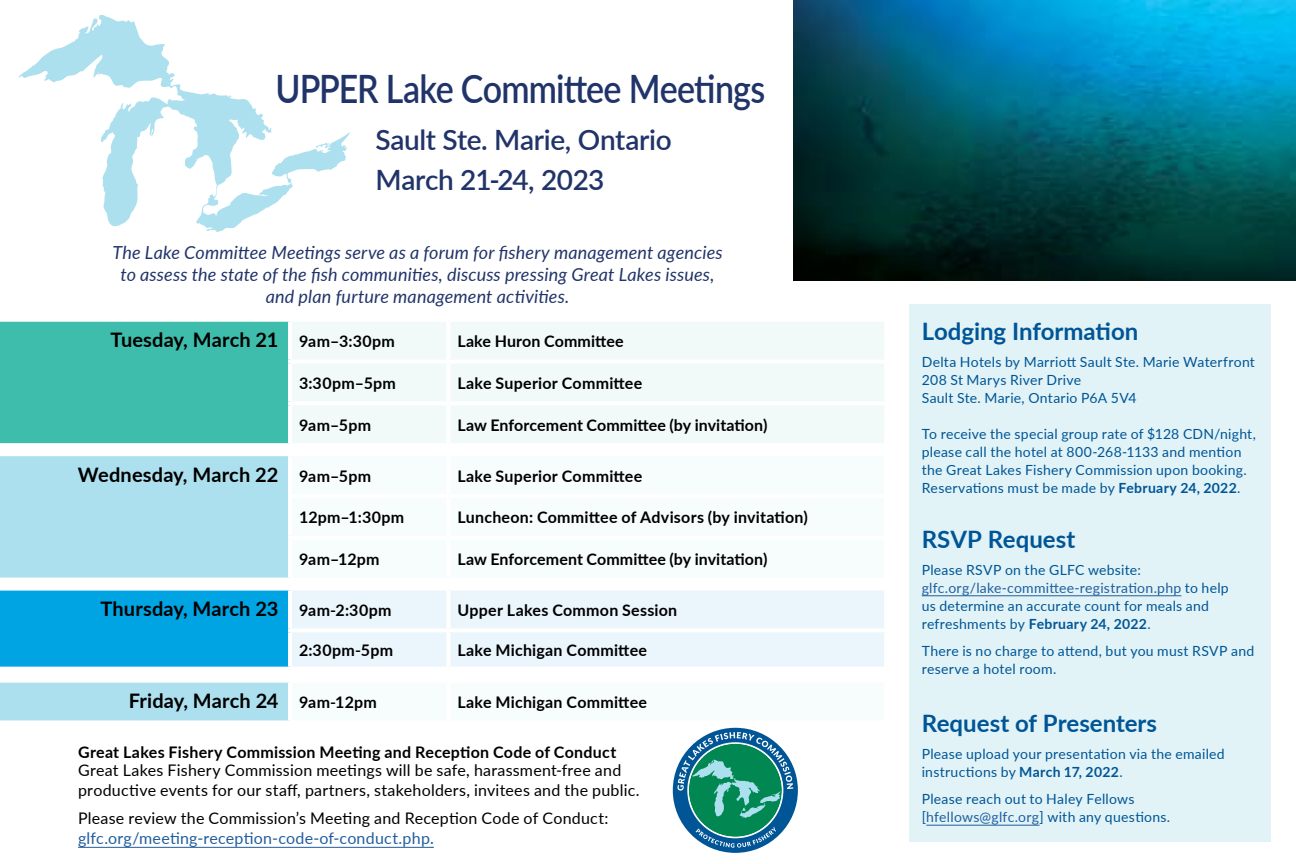
<style>
.page{position:relative;width:1296px;height:864px;background:#fff}
.page>*{position:absolute;margin:0;border:0;box-sizing:border-box;transform-origin:0 0}
.t1{font:600 39px "Lato";letter-spacing:-.025em;color:#21346a;scale:.87 1}
.t2{font:600 28px/40px "Lato";letter-spacing:-.015em;color:#21346a}
.t3{font:700 24px "Lato";color:#005596}
.t4{font:700 20px "Lato";letter-spacing:.005em;color:#000}
.t5{font:italic 18px/22px "Lato";letter-spacing:.01em;color:#21346a;text-align:center}
.t6{font:700 16px "Lato";letter-spacing:.015em;color:#000}
.t7{font:16px/20px "Lato";letter-spacing:.015em;color:#000}
.t8{font:14px/18px "Lato";letter-spacing:.02em;color:#005596}
.s1{font-size:16px}
.s2{color:#215e9e}
.s3{color:#005596}
.s4{font-weight:700}
</style>
<div class="page">
<div style="left:910px;top:304px;width:361px;height:537px;background:#e1f3f7"></div>
<div style="left:0;top:320px;width:290px;height:125px;background:#3ebdac"></div>
<div style="left:292px;top:322px;width:592px;height:121px;background:#f1faf9"></div>
<div style="left:0;top:454px;width:290px;height:126px;background:#ade0ee"></div>
<div style="left:0;top:589px;width:290px;height:80px;background:#00a4e3"></div>
<div style="left:292px;top:591px;width:592px;height:76px;background:#ebf5fc"></div>
<hr style="left:446px;top:591px;width:4px;height:37px;background:#fff">
<hr style="left:448px;top:628px;width:440px;height:4px;background:#fff">
<hr style="left:0;top:667px;width:290px;height:4px;background:#fff">
<hr style="left:288px;top:360px;width:160px;height:4px;background:#fff">
<hr style="left:448px;top:360px;width:440px;height:4px;background:#fff">
<hr style="left:288px;top:401px;width:160px;height:4px;background:#fff">
<hr style="left:448px;top:401px;width:440px;height:4px;background:#fff">
<hr style="left:288px;top:494px;width:160px;height:4px;background:#fff">
<hr style="left:288px;top:536px;width:160px;height:4px;background:#fff">
<hr style="left:288px;top:628px;width:160px;height:4px;background:#fff">
<hr style="left:446px;top:632px;width:4px;height:35px;background:#fff">
<hr style="left:446px;top:322px;width:4px;height:38px;background:#fff">
<hr style="left:446px;top:364px;width:4px;height:37px;background:#fff">
<hr style="left:446px;top:405px;width:4px;height:38px;background:#fff">
<svg style="left:0;top:589px;width:290px;height:2px"></svg>
<hr style="left:288px;top:591px;width:4px;height:37px;background:#fff">
<hr style="left:288px;top:632px;width:4px;height:35px;background:#fff">
<svg style="left:0;top:320px;width:290px;height:2px"></svg>
<hr style="left:288px;top:322px;width:4px;height:38px;background:#fff">
<hr style="left:288px;top:364px;width:4px;height:37px;background:#fff">
<hr style="left:288px;top:405px;width:4px;height:38px;background:#fff">
<svg style="left:0;top:443px;width:290px;height:2px"></svg>
<hr style="left:0;top:452px;width:290px;height:4px;background:#fff">
<hr style="left:288px;top:456px;width:4px;height:38px;background:#fff">
<hr style="left:288px;top:498px;width:4px;height:38px;background:#fff">
<hr style="left:288px;top:540px;width:4px;height:38px;background:#fff">
<hr style="left:0;top:578px;width:290px;height:4px;background:#fff">
<div style="left:0;top:681px;width:290px;height:41px;background:#ade0ee"></div>
<svg style="left:0;top:681px;width:289px;height:2px"></svg>
<svg style="left:0;top:720px;width:289px;height:2px"></svg>
<hr style="left:288px;top:683px;width:4px;height:37px;background:#fff">
<img style="left:794px;top:0;width:501px;height:281px">
<hr style="left:922px;top:595px;width:259px;height:1px;background:#215e9e">
<hr style="left:78px;top:847px;width:352px;height:1px;background:#215e9e">
<hr style="left:926px;top:825px;width:114px;height:1px;background:#215e9e">
<svg style="left:18px;top:15px;width:332px;height:217px"></svg>
<svg style="left:289px;top:681px;width:509px;height:172px"></svg>
<h1 class="t1" style="left:276px;top:60px;width:564px">UPPER Lake Committee Meetings</h1>
<h2 class="t2" style="left:376px;top:119px;width:298px">Sault Ste. Marie, Ontario<br>March 21-24, 2023</h2>
<p class="t5" style="left:112px;top:241px;width:612px">The Lake Committee Meetings serve as a forum for fishery management agencies to assess the state of the fish communities, discuss pressing Great Lakes issues, and plan furture management activities.</p>
<h3 class="t4" style="left:110px;top:325px;width:286px">Tuesday, March 21 <span class="s1">9am–3:30pm</span></h3>
<p class="t6" style="left:457px;top:330px;width:168px">Lake Huron Committee</p>
<p class="t6" style="left:299px;top:371px;width:98px">3:30pm–5pm</p>
<p class="t6" style="left:457px;top:371px;width:186px">Lake Superior Committee</p>
<p class="t6" style="left:299px;top:413px;width:74px">9am–5pm</p>
<p class="t6" style="left:457px;top:413px;width:312px">Law Enforcement Committee (by invitation)</p>
<h3 class="t4" style="left:78px;top:460px;width:295px">Wednesday, March 22 <span class="s1">9am–5pm</span></h3>
<p class="t6" style="left:457px;top:464px;width:186px">Lake Superior Committee</p>
<p class="t6" style="left:299px;top:506px;width:107px">12pm–1:30pm</p>
<p class="t6" style="left:457px;top:506px;width:352px">Luncheon: Committee of Advisors (by invitation)</p>
<p class="t6" style="left:299px;top:548px;width:82px">9am–12pm</p>
<p class="t6" style="left:457px;top:548px;width:312px">Law Enforcement Committee (by invitation)</p>
<h3 class="t4" style="left:100px;top:594px;width:293px">Thursday, March 23 <span class="s1">9am-2:30pm</span></h3>
<p class="t6" style="left:457px;top:598px;width:221px">Upper Lakes Common Session</p>
<p class="t6" style="left:299px;top:638px;width:96px">2:30pm-5pm</p>
<p class="t6" style="left:457px;top:638px;width:191px">Lake Michigan Committee</p>
<h3 class="t4" style="left:129px;top:686px;width:250px">Friday, March 24 <span class="s1">9am-12pm</span></h3>
<p class="t6" style="left:457px;top:690px;width:191px">Lake Michigan Committee</p>
<p class="t6" style="left:78px;top:740px;width:540px">Great Lakes Fishery Commission Meeting and Reception Code of Conduct</p>
<p class="t7" style="left:78px;top:759px;width:563px">Great Lakes Fishery Commission meetings will be safe, harassment-free and productive events for our staff, partners, stakeholders, invitees and the public.</p>
<p class="t7" style="left:78px;top:807px;width:532px">Please review the Commission’s Meeting and Reception Code of Conduct: <span class="s2">glfc.org/meeting-reception-code-of-conduct.php</span><span class="s3">.</span></p>
<h3 class="t3" style="left:922px;top:314px;width:218px">Lodging Information</h3>
<p class="t8" style="left:922px;top:353px;width:335px">Delta Hotels by Marriott Sault Ste. Marie Waterfront<br>208 St Marys River Drive<br>Sault Ste. Marie, Ontario P6A 5V4</p>
<p class="t8" style="left:922px;top:425px;width:336px">To receive the special group rate of $128 CDN/night, please call the hotel at 800-268-1133 and mention the Great Lakes Fishery Commission upon booking.<br>Reservations must be made by <span class="s4">February 24, 2022</span>.</p>
<h3 class="t3" style="left:922px;top:521px;width:155px">RSVP Request</h3>
<p class="t8" style="left:922px;top:560px;width:309px">Please RSVP on the GLFC website: <span class="s2">glfc.org/lake-committee-registration.php</span> to help us determine an accurate count for meals and refreshments by <span class="s4">February 24, 2022</span>.</p>
<p class="t8" style="left:922px;top:641px;width:334px">There is no charge to attend, but you must RSVP and reserve a hotel room.</p>
<h3 class="t3" style="left:922px;top:706px;width:237px">Request of Presenters</h3>
<p class="t8" style="left:922px;top:744px;width:305px">Please upload your presentation via the emailed instructions by <span class="s4">March 17, 2022</span>.</p>
<p class="t8" style="left:922px;top:789px;width:250px">Please reach out to Haley Fellows [<span class="s2">hfellows@glfc.org</span>] with any questions.</p>
</div>
